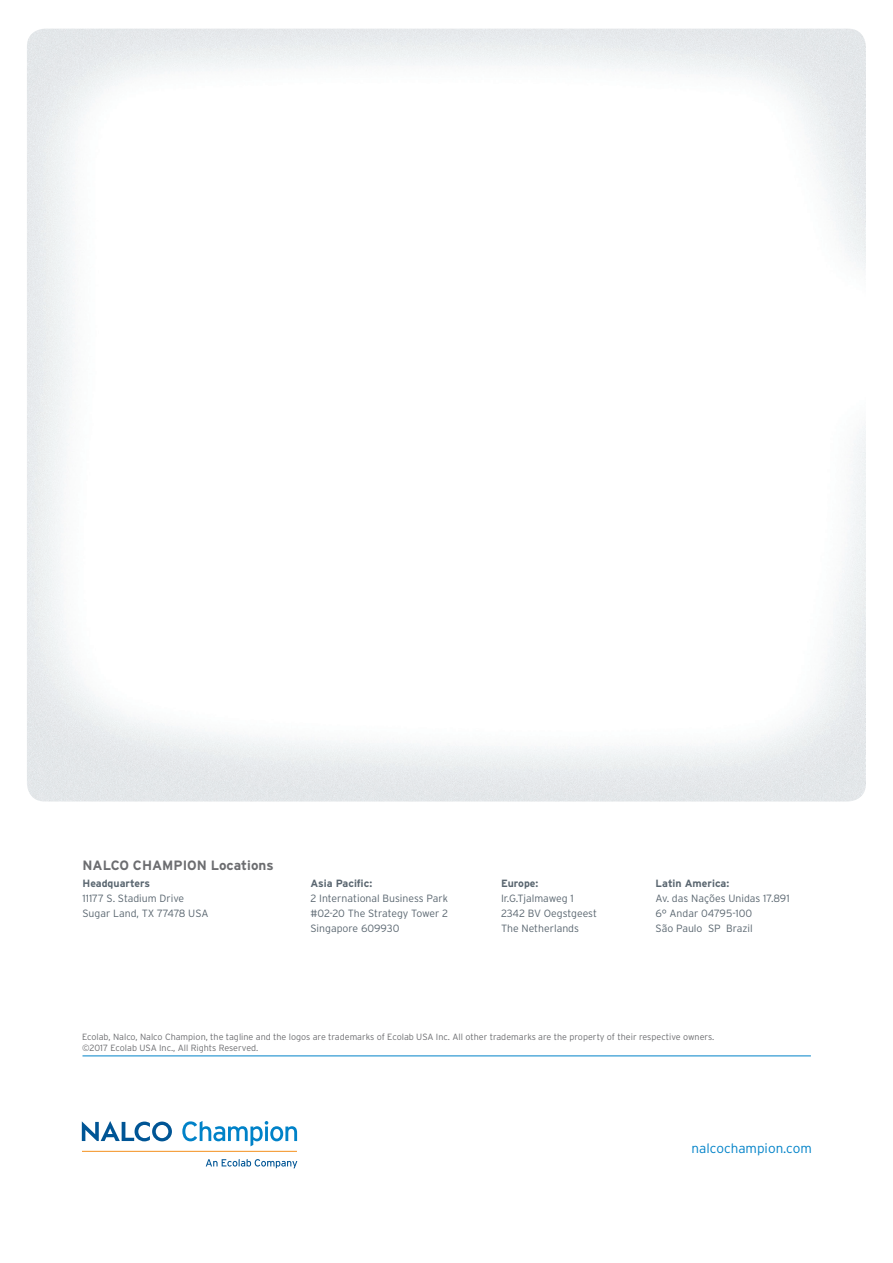
<style>
.page{position:relative;width:893px;height:1263px;background:#fff}
.page>*{position:absolute;margin:0;border:0;box-sizing:border-box;transform-origin:0 0}
._9_pt_copy{font:700 13.5px "Interstate";color:#6c6d70}
.t1{font:300 13.5px "Interstate";color:#0082c8}
.t2{font:300 10.5px "Interstate";color:#5a6670}
.t3{font:700 10.5px "Interstate";color:#5a6670}
.t4{font:300 9px "Interstate";color:#6c6d70}
</style>
<div class="page">
<svg style="left:182px;top:1121px;width:115px;height:25px"></svg>
<svg style="left:82px;top:1121px;width:90px;height:20px"></svg>
<hr style="left:82px;top:1151px;width:215px;height:1px;background:#f4901d">
<svg style="left:206px;top:1159px;width:91px;height:9px"></svg>
<hr style="left:82px;top:1055px;width:729px;height:1px;background:#0082c8">
<p class="_9_pt_copy" style="left:82px;top:858px;width:193px">NALCO CHAMPION Locations</p>
<p class="t3" style="left:82px;top:877px;width:69px">Headquarters</p>
<p class="t2" style="left:82px;top:892px;width:103px">11177 S. Stadium Drive</p>
<p class="t2" style="left:82px;top:907px;width:127px">Sugar Land, TX 77478 USA</p>
<p class="t3" style="left:310px;top:877px;width:63px">Asia Pacific:</p>
<p class="t2" style="left:310px;top:892px;width:139px">2 International Business Park</p>
<p class="t2" style="left:310px;top:907px;width:139px">#02-20 The Strategy Tower 2</p>
<p class="t2" style="left:310px;top:922px;width:90px">Singapore 609930</p>
<p class="t3" style="left:501px;top:877px;width:39px">Europe:</p>
<p class="t2" style="left:501px;top:892px;width:74px">Ir.G.Tjalmaweg 1</p>
<p class="t2" style="left:501px;top:907px;width:97px">2342 BV Oegstgeest</p>
<p class="t2" style="left:501px;top:922px;width:80px">The Netherlands</p>
<p class="t3" style="left:656px;top:877px;width:75px">Latin America:</p>
<p class="t2" style="left:656px;top:892px;width:136px">Av. das Nações Unidas 17.891</p>
<p class="t2" style="left:656px;top:907px;width:98px">6° Andar 04795-100</p>
<p class="t2" style="left:656px;top:922px;width:99px">São Paulo SP Brazil</p>
<p class="t4" style="left:82px;top:1031px;width:634px">Ecolab, Nalco, Nalco Champion, the tagline and the logos are trademarks of Ecolab USA Inc. All other trademarks are the property of their respective owners.</p>
<p class="t4" style="left:82px;top:1042px;width:178px">©2017 Ecolab USA Inc., All Rights Reserved.</p>
<p class="t1" style="left:692px;top:1140px;width:122px">nalcochampion.com</p>
</div>
